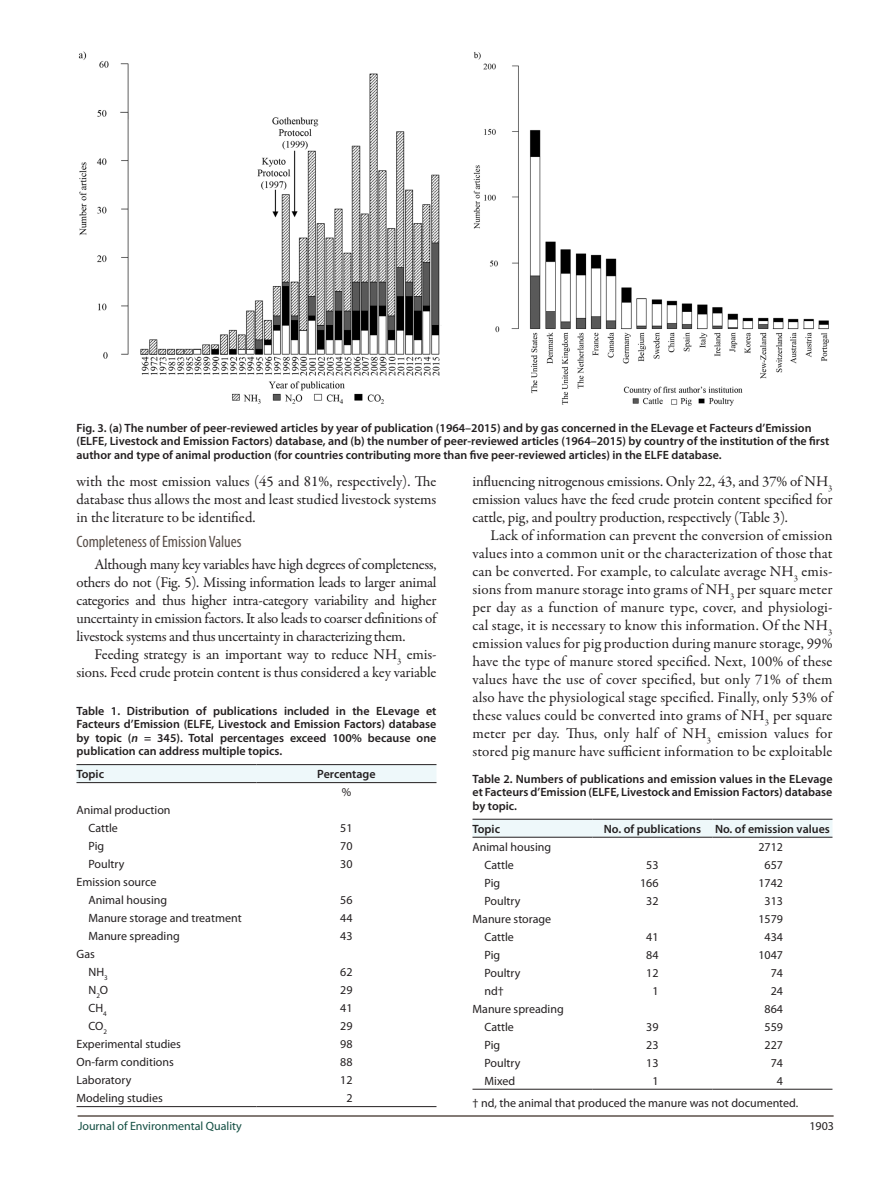
<style>
.page{position:relative;width:891px;height:1188px;background:#fff}
.page>*{position:absolute;margin:0;border:0;box-sizing:border-box;transform-origin:0 0}
.t1{font:condensed 16.5px "Myriad Pro";color:#5b504a}
.Para_Text{font:15px/18px "Garamond Premr Pro";color:#231f20;text-align:justify}
.Table_Body{font:12px "Myriad Pro";color:#231f20}
.Figure_Legend{font:600 12px/13.5px "Myriad Pro";color:#231f20}
.Table_Title{font:600 12px/13.5px "Myriad Pro";color:#231f20;text-align:justify}
.Table_Head{font:600 12px "Myriad Pro";color:#231f20}
.Table_Footnote_1{font:12px "Myriad Pro";color:#231f20}
.t2{font:12px "Myriad Pro";color:#124d41}
.s1{font-style:italic}
</style>
<div class="page">
<hr style="left:78px;top:1115px;width:756px;height:2px;background:#5b504a">
<img style="left:78px;top:51px;width:751px;height:355px">
<div style="left:76px;top:765px;width:360px;height:17px;background:#eef8fa"></div>
<hr style="left:76px;top:1106px;width:180px;height:1px;background:#231f20">
<hr style="left:256px;top:1106px;width:180px;height:1px;background:#231f20">
<hr style="left:76px;top:764px;width:180px;height:1px;background:#231f20">
<hr style="left:256px;top:764px;width:180px;height:1px;background:#231f20">
<hr style="left:76px;top:782px;width:180px;height:1px;background:#231f20">
<hr style="left:256px;top:782px;width:180px;height:1px;background:#231f20">
<div style="left:472px;top:820px;width:360px;height:17px;background:#eef8fa"></div>
<hr style="left:472px;top:1089px;width:120px;height:1px;background:#231f20">
<hr style="left:592px;top:1089px;width:120px;height:1px;background:#231f20">
<hr style="left:712px;top:1089px;width:120px;height:1px;background:#231f20">
<hr style="left:472px;top:819px;width:120px;height:1px;background:#231f20">
<hr style="left:592px;top:819px;width:120px;height:1px;background:#231f20">
<hr style="left:712px;top:819px;width:120px;height:1px;background:#231f20">
<hr style="left:472px;top:837px;width:120px;height:1px;background:#231f20">
<hr style="left:592px;top:837px;width:120px;height:1px;background:#231f20">
<hr style="left:712px;top:837px;width:120px;height:1px;background:#231f20">
<p class="Figure_Legend" style="left:76px;top:421px;width:754px">Fig. 3. (a) The number of peer-reviewed articles by year of publication (1964–2015) and by gas concerned in the ELevage et Facteurs d’Emission (ELFE, Livestock and Emission Factors) database, and (b) the number of peer-reviewed articles (1964–2015) by country of the institution of the first author and type of animal production (for countries contributing more than five peer-reviewed articles) in the ELFE database.</p>
<p class="Para_Text" style="left:76px;top:473px;width:361px">with the most emission values (45 and 81%, respectively). The database thus allows the most and least studied livestock systems in the literature to be identified.</p>
<h3 class="t1" style="left:76px;top:531px;width:167px">Completeness of Emission Values</h3>
<p class="Para_Text" style="left:76px;top:556px;width:361px;text-indent:18px">Although many key variables have high degrees of completeness, others do not (Fig. 5). Missing information leads to larger animal categories and thus higher intra-category variability and higher uncertainty in emission factors. It also leads to coarser definitions of livestock systems and thus uncertainty in characterizing them.</p>
<p class="Para_Text" style="left:76px;top:646px;width:361px;text-align:right">Feeding strategy is an important way to reduce NH<sub>3</sub> emis&shy;sions. Feed crude protein content is thus considered a key variable</p>
<p class="Table_Title" style="left:76px;top:704px;width:362px">Table 1. Distribution of publications included in the ELevage et Facteurs d’Emission (ELFE, Livestock and Emission Factors) database by topic (<span class="s1">n</span> = 345). Total percentages exceed 100% because one publication can address multiple topics.</p>
<p class="Table_Head" style="left:76px;top:766px;width:29px">Topic</p>
<p class="Table_Head" style="left:317px;top:766px;width:60px">Percentage</p>
<p class="Table_Body" style="left:342px;top:785px;width:11px">%</p>
<p class="Table_Body" style="left:76px;top:803px;width:96px">Animal production</p>
<p class="Table_Body" style="left:88px;top:821px;width:31px">Cattle</p>
<p class="Table_Body" style="left:340px;top:821px;width:14px">51</p>
<p class="Table_Body" style="left:88px;top:839px;width:17px">Pig</p>
<p class="Table_Body" style="left:340px;top:839px;width:14px">70</p>
<p class="Table_Body" style="left:88px;top:857px;width:37px">Poultry</p>
<p class="Table_Body" style="left:340px;top:857px;width:14px">30</p>
<p class="Table_Body" style="left:76px;top:875px;width:81px">Emission source</p>
<p class="Table_Body" style="left:88px;top:893px;width:80px">Animal housing</p>
<p class="Table_Body" style="left:340px;top:893px;width:14px">56</p>
<p class="Table_Body" style="left:88px;top:911px;width:155px">Manure storage and treatment</p>
<p class="Table_Body" style="left:340px;top:911px;width:14px">44</p>
<p class="Table_Body" style="left:88px;top:929px;width:93px">Manure spreading</p>
<p class="Table_Body" style="left:340px;top:929px;width:14px">43</p>
<p class="Table_Body" style="left:76px;top:947px;width:20px">Gas</p>
<p class="Table_Body" style="left:88px;top:965px;width:21px">NH<sub>3</sub></p>
<p class="Table_Body" style="left:340px;top:965px;width:14px">62</p>
<p class="Table_Body" style="left:88px;top:983px;width:21px">N<sub>2</sub>O</p>
<p class="Table_Body" style="left:340px;top:983px;width:14px">29</p>
<p class="Table_Body" style="left:88px;top:1001px;width:20px">CH<sub>4</sub></p>
<p class="Table_Body" style="left:340px;top:1001px;width:14px">41</p>
<p class="Table_Body" style="left:88px;top:1019px;width:20px">CO<sub>2</sub></p>
<p class="Table_Body" style="left:340px;top:1019px;width:14px">29</p>
<p class="Table_Body" style="left:76px;top:1037px;width:106px">Experimental studies</p>
<p class="Table_Body" style="left:340px;top:1037px;width:14px">98</p>
<p class="Table_Body" style="left:76px;top:1055px;width:99px">On-farm conditions</p>
<p class="Table_Body" style="left:340px;top:1055px;width:14px">88</p>
<p class="Table_Body" style="left:76px;top:1073px;width:56px">Laboratory</p>
<p class="Table_Body" style="left:340px;top:1073px;width:14px">12</p>
<p class="Table_Body" style="left:76px;top:1091px;width:88px">Modeling studies</p>
<p class="Table_Body" style="left:346px;top:1091px;width:8px">2</p>
<p class="Para_Text" style="left:472px;top:473px;width:361px">influencing nitrogenous emissions. Only 22, 43, and 37% of NH<sub>3 </sub>emission values have the feed crude protein content specified for cattle, pig, and poultry production, respectively (Table 3).</p>
<p class="Para_Text" style="left:472px;top:527px;width:362px;text-indent:18px">Lack of information can prevent the conversion of emission values into a common unit or the characterization of those that can be converted. For example, to calculate average NH<sub>3</sub> emis&shy;sions from manure storage into grams of NH<sub>3</sub> per square meter per day as a function of manure type, cover, and physiologi&shy;cal stage, it is necessary to know this information. Of the NH<sub>3 </sub>emission values for pig production during manure storage, 99% have the type of manure stored specified. Next, 100% of these values have the use of cover specified, but only 71% of them also have the physiological stage specified. Finally, only 53% of these values could be converted into grams of NH<sub>3</sub> per square meter per day. Thus, only half of NH<sub>3</sub> emission values for stored pig manure have sufficient information to be exploitable</p>
<p class="Table_Title" style="left:472px;top:772px;width:362px">Table 2. Numbers of publications and emission values in the ELevage et Facteurs d’Emission (ELFE, Livestock and Emission Factors) database by topic.</p>
<p class="Table_Head" style="left:472px;top:821px;width:29px">Topic</p>
<p class="Table_Head" style="left:604px;top:821px;width:99px">No. of publications</p>
<p class="Table_Head" style="left:715px;top:821px;width:116px">No. of emission values</p>
<p class="Table_Body" style="left:472px;top:839px;width:80px">Animal housing</p>
<p class="Table_Body" style="left:758px;top:839px;width:26px">2712</p>
<p class="Table_Body" style="left:484px;top:857px;width:31px">Cattle</p>
<p class="Table_Body" style="left:646px;top:857px;width:14px">53</p>
<p class="Table_Body" style="left:765px;top:857px;width:20px">657</p>
<p class="Table_Body" style="left:484px;top:875px;width:17px">Pig</p>
<p class="Table_Body" style="left:640px;top:875px;width:20px">166</p>
<p class="Table_Body" style="left:758px;top:875px;width:26px">1742</p>
<p class="Table_Body" style="left:484px;top:893px;width:37px">Poultry</p>
<p class="Table_Body" style="left:646px;top:893px;width:14px">32</p>
<p class="Table_Body" style="left:765px;top:893px;width:20px">313</p>
<p class="Table_Body" style="left:472px;top:911px;width:80px">Manure storage</p>
<p class="Table_Body" style="left:758px;top:911px;width:26px">1579</p>
<p class="Table_Body" style="left:484px;top:929px;width:31px">Cattle</p>
<p class="Table_Body" style="left:646px;top:929px;width:14px">41</p>
<p class="Table_Body" style="left:765px;top:929px;width:20px">434</p>
<p class="Table_Body" style="left:484px;top:947px;width:17px">Pig</p>
<p class="Table_Body" style="left:646px;top:947px;width:14px">84</p>
<p class="Table_Body" style="left:758px;top:947px;width:26px">1047</p>
<p class="Table_Body" style="left:484px;top:965px;width:37px">Poultry</p>
<p class="Table_Body" style="left:646px;top:965px;width:14px">12</p>
<p class="Table_Body" style="left:771px;top:965px;width:14px">74</p>
<p class="Table_Body" style="left:484px;top:983px;width:21px">nd†</p>
<p class="Table_Body" style="left:652px;top:983px;width:8px">1</p>
<p class="Table_Body" style="left:771px;top:983px;width:14px">24</p>
<p class="Table_Body" style="left:472px;top:1001px;width:93px">Manure spreading</p>
<p class="Table_Body" style="left:765px;top:1001px;width:20px">864</p>
<p class="Table_Body" style="left:484px;top:1019px;width:31px">Cattle</p>
<p class="Table_Body" style="left:646px;top:1019px;width:14px">39</p>
<p class="Table_Body" style="left:765px;top:1019px;width:20px">559</p>
<p class="Table_Body" style="left:484px;top:1037px;width:17px">Pig</p>
<p class="Table_Body" style="left:646px;top:1037px;width:14px">23</p>
<p class="Table_Body" style="left:765px;top:1037px;width:20px">227</p>
<p class="Table_Body" style="left:484px;top:1055px;width:37px">Poultry</p>
<p class="Table_Body" style="left:646px;top:1055px;width:14px">13</p>
<p class="Table_Body" style="left:771px;top:1055px;width:14px">74</p>
<p class="Table_Body" style="left:484px;top:1073px;width:32px">Mixed</p>
<p class="Table_Body" style="left:652px;top:1073px;width:8px">1</p>
<p class="Table_Body" style="left:777px;top:1073px;width:8px">4</p>
<p class="Table_Footnote_1" style="left:472px;top:1096px;width:327px">† nd, the animal that produced the manure was not documented.</p>
<p class="t2" style="left:78px;top:1119px;width:165px">Journal of Environmental Quality</p>
<p class="Table_Footnote_1" style="left:809px;top:1119px;width:26px">1903</p>
</div>
